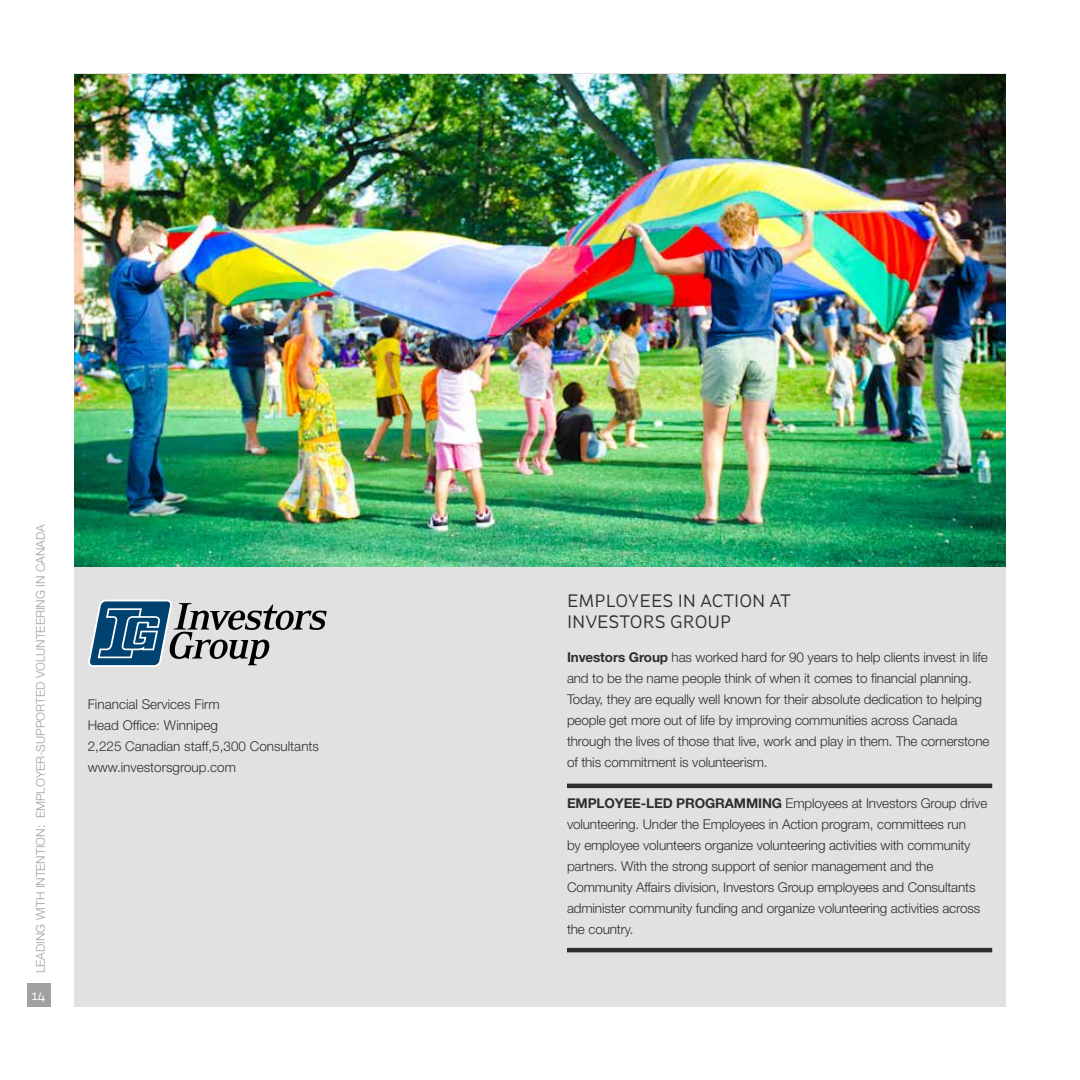
<style>
.page{position:relative;width:1080px;height:1080px;background:#fff}
.page>*{position:absolute;margin:0;border:0;box-sizing:border-box;transform-origin:0 0}
.t1{font:18px/21px "St Ryde";color:#302d2d}
.t2{font:300 13.5px/21px "Helvetica Neue";letter-spacing:-.01em;color:#302d2d}
.t3{font:13.5px "St Ryde";color:#fff}
.t4{font:300 12px "Helvetica Neue";color:#a19fa0}
.s1{font-weight:700}
</style>
<div class="page">
<div style="left:27px;top:983px;width:23px;height:24px;background:#a19fa0"></div>
<div style="left:74px;top:73px;width:932px;height:934px;background:#e2e1e1"></div>
<svg style="left:89px;top:600px;width:238px;height:67px"></svg>
<hr style="left:567px;top:784px;width:425px;height:4px;background:#302d2d">
<hr style="left:567px;top:948px;width:425px;height:4px;background:#302d2d">
<img style="left:74px;top:74px;width:932px;height:493px">
<p class="t4" style="left:33px;top:973px;width:450px;rotate:-90deg">LEADING WITH INTENTION: EMPLOYER-SUPPORTED VOLUNTEERING IN CANADA</p>
<p class="t3" style="left:32px;top:987px;width:16px">14</p>
<p class="t2" style="left:88px;top:693px;width:233px">Financial Services Firm<br>Head Office: Winnipeg<br>2,225 Canadian staff,5,300 Consultants www.investorsgroup.com</p>
<h1 class="t1" style="left:567px;top:590px;width:225px">EMPLOYEES IN ACTION AT<br>INVESTORS GROUP</h1>
<p class="t2" style="left:567px;top:647px;width:424px"><span class="s1">Investors Group</span> has worked hard for 90 years to help clients invest in life and to be the name people think of when it comes to financial planning.<br>Today, they are equally well known for their absolute dedication to helping people get more out of life by improving communities across Canada through the lives of those that live, work and play in them. The cornerstone of this commitment is volunteerism.</p>
<p class="t2" style="left:567px;top:793px;width:422px"><span class="s1">EMPLOYEE-LED PROGRAMMING</span> Employees at Investors Group drive volunteering. Under the Employees in Action program, committees run<br>by employee volunteers organize volunteering activities with community partners. With the strong support of senior management and the Community Affairs division, Investors Group employees and Consultants administer community funding and organize volunteering activities across the country.</p>
</div>
